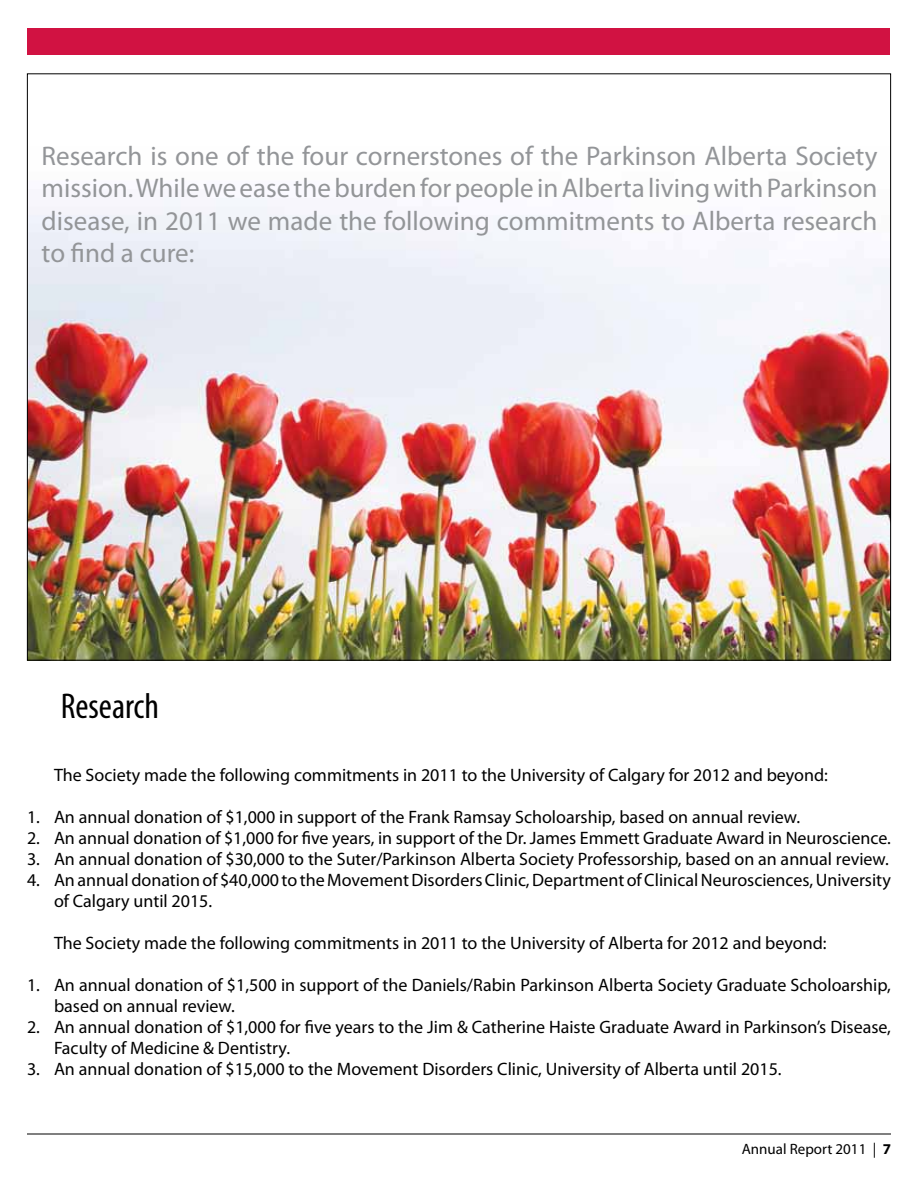
<style>
.page{position:relative;width:918px;height:1188px;background:#fff}
.page>*{position:absolute;margin:0;border:0;box-sizing:border-box;transform-origin:0 0}
.t1{font:condensed 36px "Myriad Pro";color:#000}
.t2{font:27px/32.4px "Myriad Pro";color:#939598;text-align:justify}
.t3{font:18px/21px "Myriad Pro";color:#000}
.t4{font:15px "Myriad Pro";color:#000}
.s1{font-weight:700}
</style>
<div class="page">
<div style="left:27px;top:28px;width:863px;height:27px;background:#d11242"></div>
<hr style="left:27px;top:1134px;width:864px;height:1px;background:#000">
<img style="left:29px;top:198px;width:860px;height:461px">
<h2 class="t2" style="left:42px;top:139px;width:837px">Research is one of the four cornerstones of the Parkinson Alberta Society mission. While we ease the burden for people in Alberta living with Parkinson disease, in 2011 we made the following commitments to Alberta research to find a cure:</h2>
<h1 class="t1" style="left:61px;top:684px;width:100px">Research</h1>
<p class="t3" style="left:54px;top:764px;width:775px">The Society made the following commitments in 2011 to the University of Calgary for 2012 and beyond:</p>
<p class="t3" style="left:27px;top:806px;width:775px">1. An annual donation of $1,000 in support of the Frank Ramsay Scholoarship, based on annual review.</p>
<p class="t3" style="left:27px;top:827px;width:865px">2. An annual donation of $1,000 for five years, in support of the Dr. James Emmett Graduate Award in Neuroscience.</p>
<p class="t3" style="left:27px;top:848px;width:863px">3. An annual donation of $30,000 to the Suter/Parkinson Alberta Society Professorship, based on an annual review.</p>
<p class="t3" style="left:54px;top:869px;width:838px;text-indent:-27px">4. An annual donation of $40,000 to the Movement Disorders Clinic, Department of Clinical Neurosciences, University of Calgary until 2015.</p>
<p class="t3" style="left:54px;top:932px;width:774px">The Society made the following commitments in 2011 to the University of Alberta for 2012 and beyond:</p>
<p class="t3" style="left:54px;top:974px;width:839px;text-indent:-27px">1. An annual donation of $1,500 in support of the Daniels/Rabin Parkinson Alberta Society Graduate Scholoarship, based on annual review.</p>
<p class="t3" style="left:54px;top:1016px;width:839px;text-indent:-27px">2. An annual donation of $1,000 for five years to the Jim &amp; Catherine Haiste Graduate Award in Parkinson’s Disease,<br>Faculty of Medicine &amp; Dentistry.</p>
<p class="t3" style="left:27px;top:1058px;width:756px">3. An annual donation of $15,000 to the Movement Disorders Clinic, University of Alberta until 2015.</p>
<p class="t4" style="left:742px;top:1139px;width:151px">Annual Report 2011 | <span class="s1">7</span></p>
</div>
